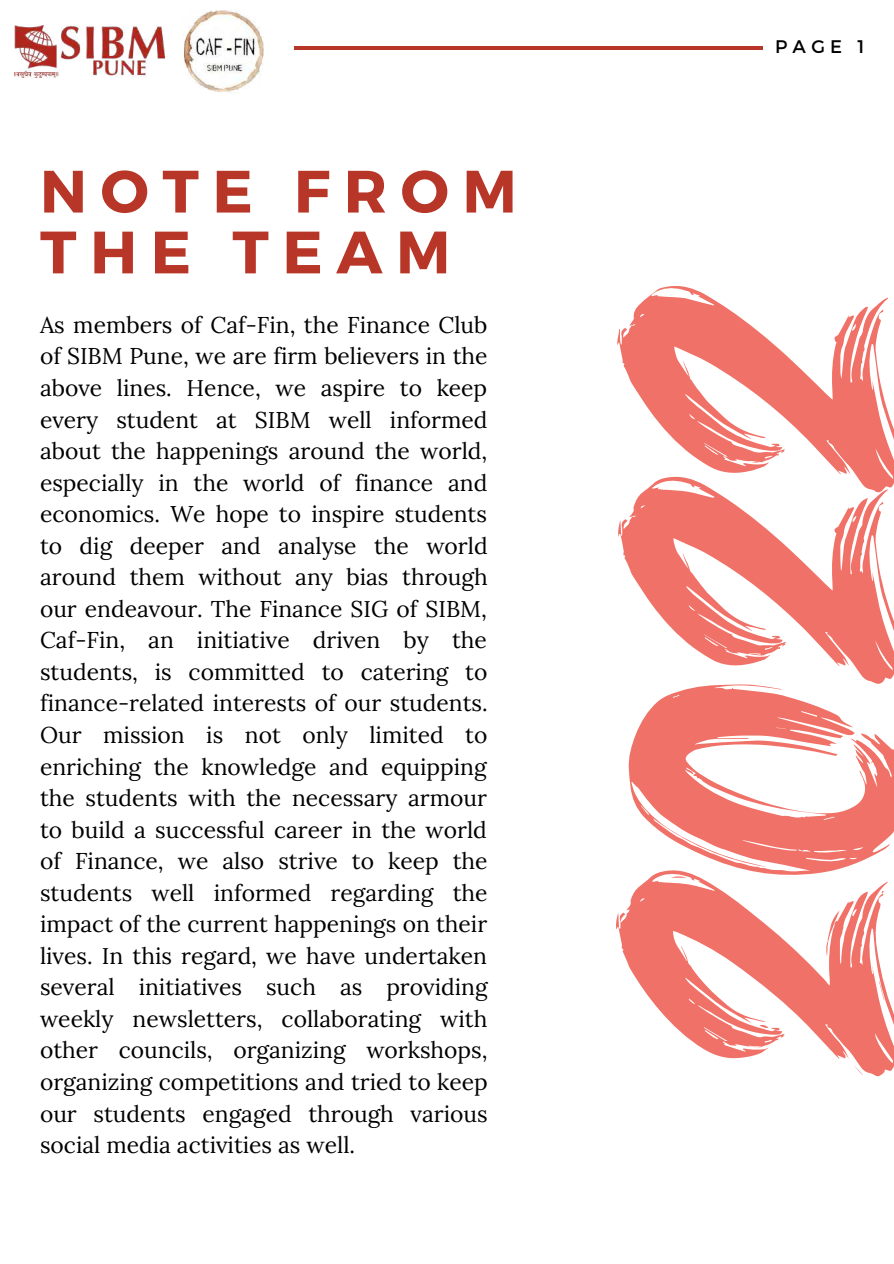
<style>
.page{position:relative;width:894px;height:1264px;background:#fff}
.page>*{position:absolute;margin:0;border:0;box-sizing:border-box;transform-origin:0 0}
.t1{font:700 59.55px/60.8px "Montserrat";letter-spacing:.23em;color:#b73627}
.t2{font:22.8px/31.5px "Lora";color:#000;text-align:justify}
.t3{font:18.15px "Montserrat";color:#000}
</style>
<div class="page">
<hr style="left:294px;top:46px;width:469px;height:4px;background:#b73627">
<img style="left:184px;top:10px;width:79px;height:83px">
<img style="left:15px;top:26px;width:149px;height:52px">
<svg style="left:617px;top:286px;width:276px;height:189px"></svg>
<svg style="left:618px;top:475px;width:275px;height:208px"></svg>
<svg style="left:628px;top:683px;width:265px;height:185px;fill:#f07268"></svg>
<svg style="left:616px;top:868px;width:277px;height:208px"></svg>
<svg style="left:825px;top:910px;width:14px;height:45px"></svg>
<svg style="left:759px;top:1024px;width:9px;height:4px"></svg>
<svg style="left:853px;top:1064px;width:10px;height:11px"></svg>
<svg style="left:878px;top:981px;width:6px;height:19px"></svg>
<svg style="left:671px;top:876px;width:15px;height:1px"></svg>
<h1 class="t1" style="left:40px;top:158px;width:478px">NOTE FROM<br>THE TEAM</h1>
<p class="t2" style="left:40px;top:309px;width:449px">As members of Caf-Fin, the Finance Club of SIBM Pune, we are firm believers in the above lines. Hence, we aspire to keep every student at SIBM well informed about the happenings around the world, especially in the world of finance and economics. We hope to inspire students to dig deeper and analyse the world around them without any bias through our endeavour. The Finance SIG of SIBM, Caf-Fin, an initiative driven by the students, is committed to catering to finance-related interests of our students.<br>Our mission is not only limited to enriching the knowledge and equipping the students with the necessary armour to build a successful career in the world of Finance, we also strive to keep the students well informed regarding the impact of the current happenings on their lives. In this regard, we have undertaken several initiatives such as providing weekly newsletters, collaborating with other councils, organizing workshops, organizing competitions and tried to keep our students engaged through various social media activities as well.</p>
<p class="t3" style="left:774px;top:35px;width:91px">PAGE 1</p>
</div>
